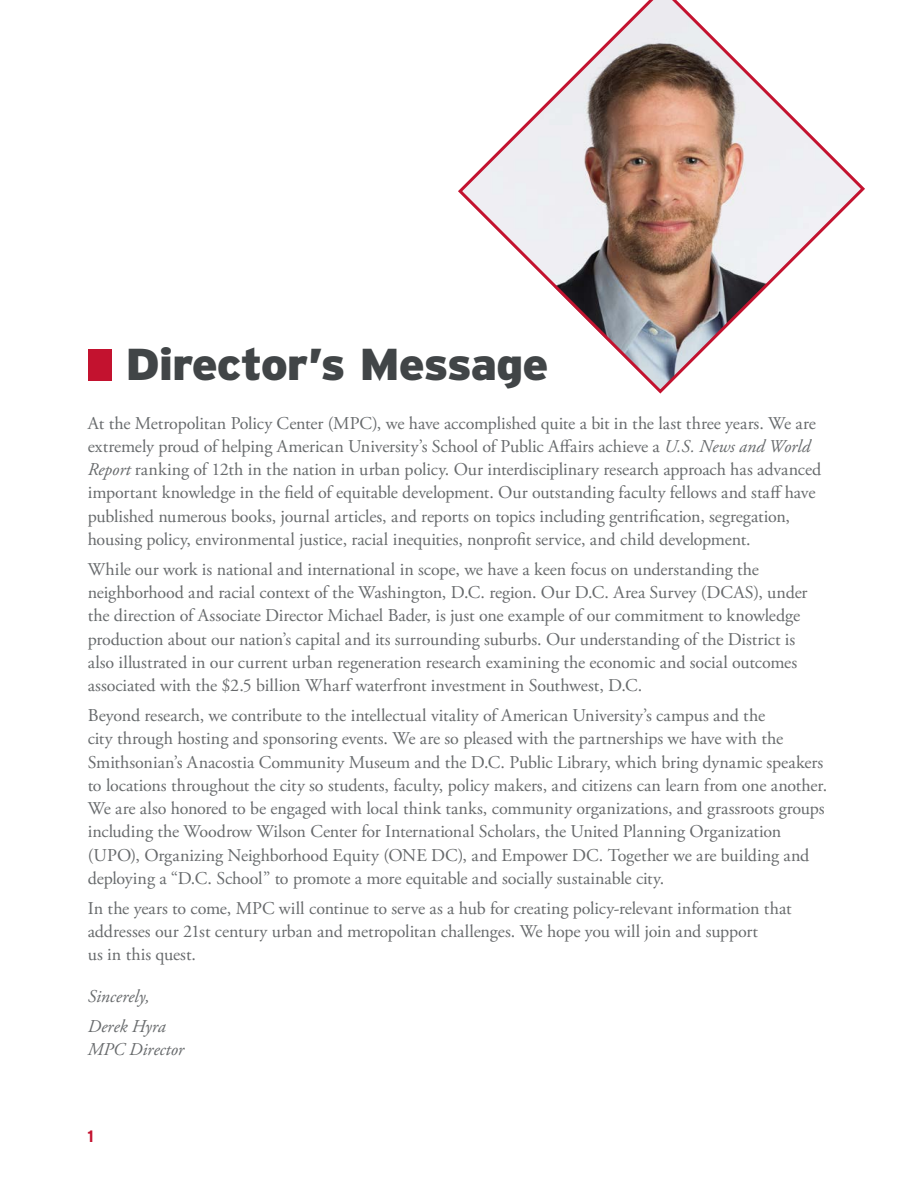
<style>
.page{position:relative;width:918px;height:1188px;background:#fff}
.page>*{position:absolute;margin:0;border:0;box-sizing:border-box;transform-origin:0 0}
.t1{font:900 44.7px "Interstate";letter-spacing:-.025em;color:#414547;scale:1.08 1}
.small_body{font:18px/23.2px "Adobe Garamond Pro";letter-spacing:-.005em;color:#676a6c}
.small_body-2{font:italic 18px/23.2px "Adobe Garamond Pro";letter-spacing:-.005em;color:#676a6c}
.t2{font:700 16.5px "Interstate";color:#c3122f}
.s1{font-style:italic}
</style>
<div class="page">
<div style="left:88px;top:349px;width:24px;height:31px;background:#c3122f"></div>
<svg style="left:458px;top:0;width:407px;height:394px"></svg>
<p class="t1" style="left:125px;top:339px;width:393px">Director’s Message</p>
<p class="small_body" style="left:88px;top:412px;width:735px">At the Metropolitan Policy Center (MPC), we have accomplished quite a bit in the last three years. We are extremely proud of helping American University’s School of Public Affairs achieve a <span class="s1">U.S. News and World Report</span> ranking of 12th in the nation in urban policy. Our interdisciplinary research approach has advanced important knowledge in the field of equitable development. Our outstanding faculty fellows and staff have published numerous books, journal articles, and reports on topics including gentrification, segregation, housing policy, environmental justice, racial inequities, nonprofit service, and child development.</p>
<p class="small_body" style="left:88px;top:558px;width:721px">While our work is national and international in scope, we have a keen focus on understanding the neighborhood and racial context of the Washington, D.C. region. Our D.C. Area Survey (DCAS), under the direction of Associate Director Michael Bader, is just one example of our commitment to knowledge production about our nation’s capital and its surrounding suburbs. Our understanding of the District is also illustrated in our current urban regeneration research examining the economic and social outcomes associated with the $2.5 billion Wharf waterfront investment in Southwest, D.C.</p>
<p class="small_body" style="left:88px;top:704px;width:741px">Beyond research, we contribute to the intellectual vitality of American University’s campus and the<br>city through hosting and sponsoring events. We are so pleased with the partnerships we have with the Smithsonian’s Anacostia Community Museum and the D.C. Public Library, which bring dynamic speakers to locations throughout the city so students, faculty, policy makers, and citizens can learn from one another.<br>We are also honored to be engaged with local think tanks, community organizations, and grassroots groups including the Woodrow Wilson Center for International Scholars, the United Planning Organization (UPO), Organizing Neighborhood Equity (ONE DC), and Empower DC. Together we are building and deploying a “D.C. School” to promote a more equitable and socially sustainable city.</p>
<p class="small_body" style="left:88px;top:897px;width:705px">In the years to come, MPC will continue to serve as a hub for creating policy-relevant information that addresses our 21st century urban and metropolitan challenges. We hope you will join and support<br>us in this quest.</p>
<p class="small_body-2" style="left:88px;top:985px;width:63px">Sincerely,</p>
<p class="small_body-2" style="left:88px;top:1015px;width:98px">Derek Hyra<br>MPC Director</p>
<p class="t2" style="left:87px;top:1127px;width:8px">1</p>
</div>
